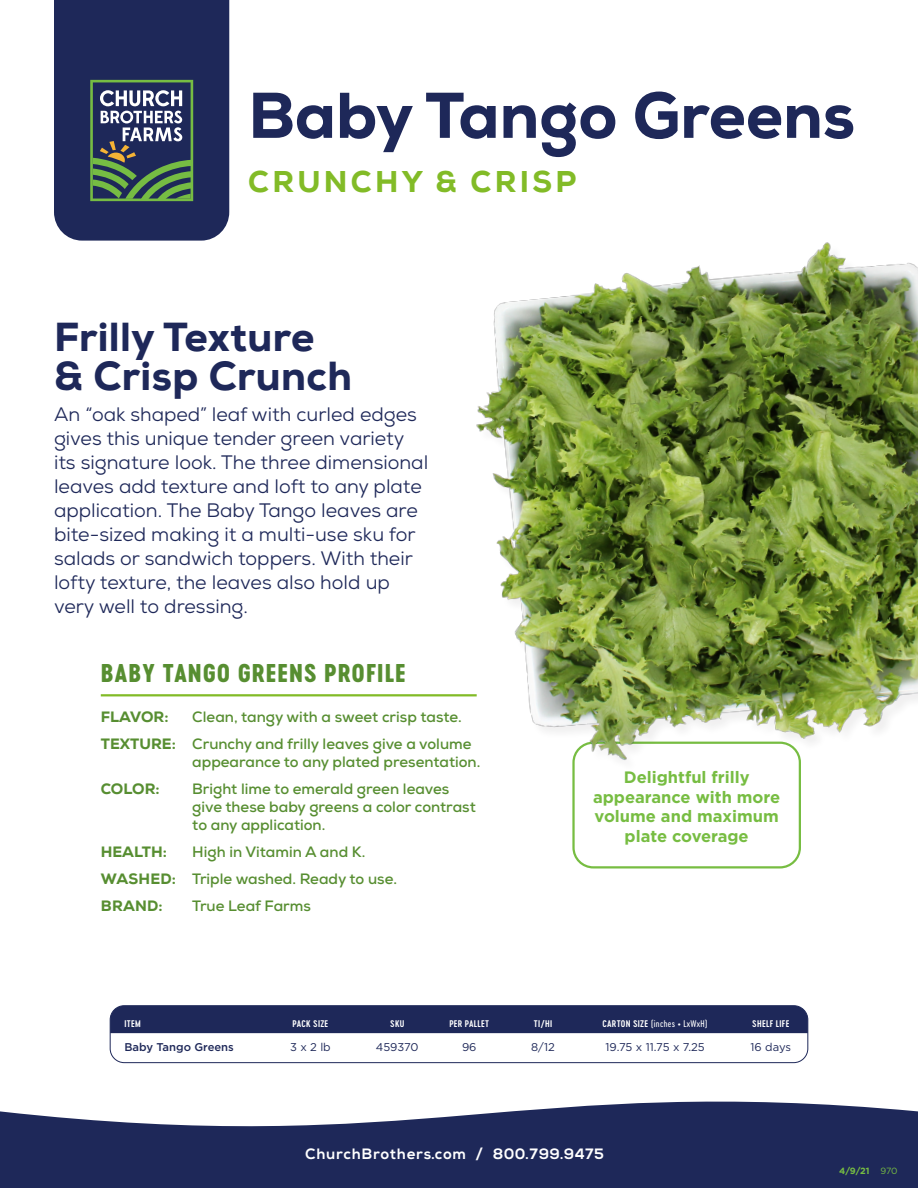
<style>
.page{position:relative;width:918px;height:1188px;background:#fff}
.page>*{position:absolute;margin:0;border:0;box-sizing:border-box;transform-origin:0 0}
.t1{font:800 64.5px "Nexa";color:#1e2859}
.Body_Copy{font:800 40.5px/39px "Nexa";letter-spacing:.01em;color:#1e2859}
.t2{font:800 30px "Nexa";letter-spacing:.11em;color:#82bb27}
.Body_Copy-2{font:24px "Cervo Neue Extra Bold Neue";letter-spacing:.04em;color:#578e31}
.Body_Copy-3{font:19.5px/24px "Nexa";color:#1e2859}
.t3{font:700 16.5px/19.5px "Gotham";color:#77bd42;text-align:center}
.Qualities_Copy{font:700 15px/18px "Nexa";color:#578e31}
.t4{font:15px "Nexa X Bold";letter-spacing:.045em;color:#fff}
.Qualities_Copy-2{font:800 15px "Nexa";color:#578e31}
.t5{font:11.25px "Gotham";color:#1e2859}
.t6{font:500 11.25px "Gotham";color:#1e2859}
.t7{font:9px "Cervo Neue Semi Bold Neue";letter-spacing:.03em;color:#fff}
.t8{font:9px "Cervo Neue Regular Neue";letter-spacing:.03em;color:#fff}
.t9{font:700 9px "Gotham";color:#77bd42}
.s1{font-weight:800}
.s2{font-family:"Cervo Neue Semi Bold Neue"}
.s3{font-weight:400}
</style>
<div class="page">
<div style="left:110px;top:1006px;width:698px;height:27px;background:#1e2859"></div>
<div style="left:110px;top:1005px;width:698px;height:58px;border:1px solid #1e2859;border-radius:14px"></div>
<svg style="left:54px;top:0;width:175px;height:241px;background:#2d3a5e"></svg>
<svg style="left:0;top:1101px;width:918px;height:87px;background:#3f4771"></svg>
<hr style="left:101px;top:694px;width:376px;height:2px;background:#82bb27">
<div style="left:572px;top:742px;width:229px;height:126px;border:2px solid #77bd42;border-radius:20px"></div>
<img style="left:456px;top:242px;width:462px;height:528px">
<p class="t1" style="left:248px;top:74px;width:608px">Baby Tango Greens</p>
<p class="t2" style="left:248px;top:162px;width:330px">CRUNCHY &amp; CRISP</p>
<p class="Body_Copy" style="left:54px;top:317px;width:300px">Frilly Texture &amp; Crisp Crunch</p>
<p class="Body_Copy-3" style="left:54px;top:403px;width:376px">An “oak shaped” leaf with curled edges gives this unique tender green variety its signature look. The three dimensional leaves add texture and loft to any plate application. The Baby Tango leaves are bite-sized making it a multi-use sku for salads or sandwich toppers. With their lofty texture, the leaves also hold up very well to dressing.</p>
<p class="Body_Copy-2" style="left:101px;top:656px;width:307px">BABY TANGO GREENS PROFILE</p>
<p class="Qualities_Copy-2" style="left:101px;top:708px;width:69px">FLAVOR:</p>
<p class="Qualities_Copy" style="left:192px;top:708px;width:271px">Clean, tangy with a sweet crisp taste.</p>
<p class="Qualities_Copy" style="left:192px;top:735px;width:290px;text-indent:-92px"><span class="s1">TEXTURE:</span> Crunchy and frilly leaves give a volume appearance to any plated presentation.</p>
<p class="Qualities_Copy-2" style="left:101px;top:780px;width:61px">COLOR:</p>
<p class="Qualities_Copy" style="left:192px;top:780px;width:285px">Bright lime to emerald green leaves give these baby greens a color contrast to any application.</p>
<p class="Qualities_Copy-2" style="left:101px;top:843px;width:68px">HEALTH:</p>
<p class="Qualities_Copy" style="left:192px;top:843px;width:175px">High in Vitamin A and K.</p>
<p class="Qualities_Copy" style="left:101px;top:870px;width:298px"><span class="s1">WASHED:</span> Triple washed. Ready to use.</p>
<p class="Qualities_Copy-2" style="left:101px;top:897px;width:63px">BRAND:</p>
<p class="Qualities_Copy" style="left:192px;top:897px;width:120px">True Leaf Farms</p>
<p class="t3" style="left:593px;top:767px;width:189px">Delightful frilly appearance with more volume and maximum plate coverage</p>
<p class="t7" style="left:125px;top:1018px;width:18px">ITEM</p>
<p class="t7" style="left:293px;top:1018px;width:37px">PACK SIZE</p>
<p class="t7" style="left:390px;top:1018px;width:16px">SKU</p>
<p class="t7" style="left:449px;top:1018px;width:41px">PER PALLET</p>
<p class="t7" style="left:534px;top:1018px;width:20px">TI/HI</p>
<p class="t8" style="left:603px;top:1018px;width:107px"><span class="s2">CARTON SIZE</span> (inches • LxWxH)</p>
<p class="t7" style="left:752px;top:1018px;width:39px">SHELF LIFE</p>
<p class="t6" style="left:125px;top:1040px;width:111px">Baby Tango Greens</p>
<p class="t5" style="left:290px;top:1040px;width:42px">3 x 2 lb</p>
<p class="t5" style="left:376px;top:1040px;width:44px">459370</p>
<p class="t5" style="left:462px;top:1040px;width:16px">96</p>
<p class="t5" style="left:531px;top:1040px;width:25px">8/12</p>
<p class="t5" style="left:606px;top:1040px;width:101px">19.75 x 11.75 x 7.25</p>
<p class="t5" style="left:751px;top:1040px;width:42px">16 days</p>
<p class="t4" style="left:305px;top:1145px;width:300px">ChurchBrothers.com / 800.799.9475</p>
<p class="t9" style="left:839px;top:1165px;width:60px">4/9/21 <span class="s3">970</span></p>
</div>
